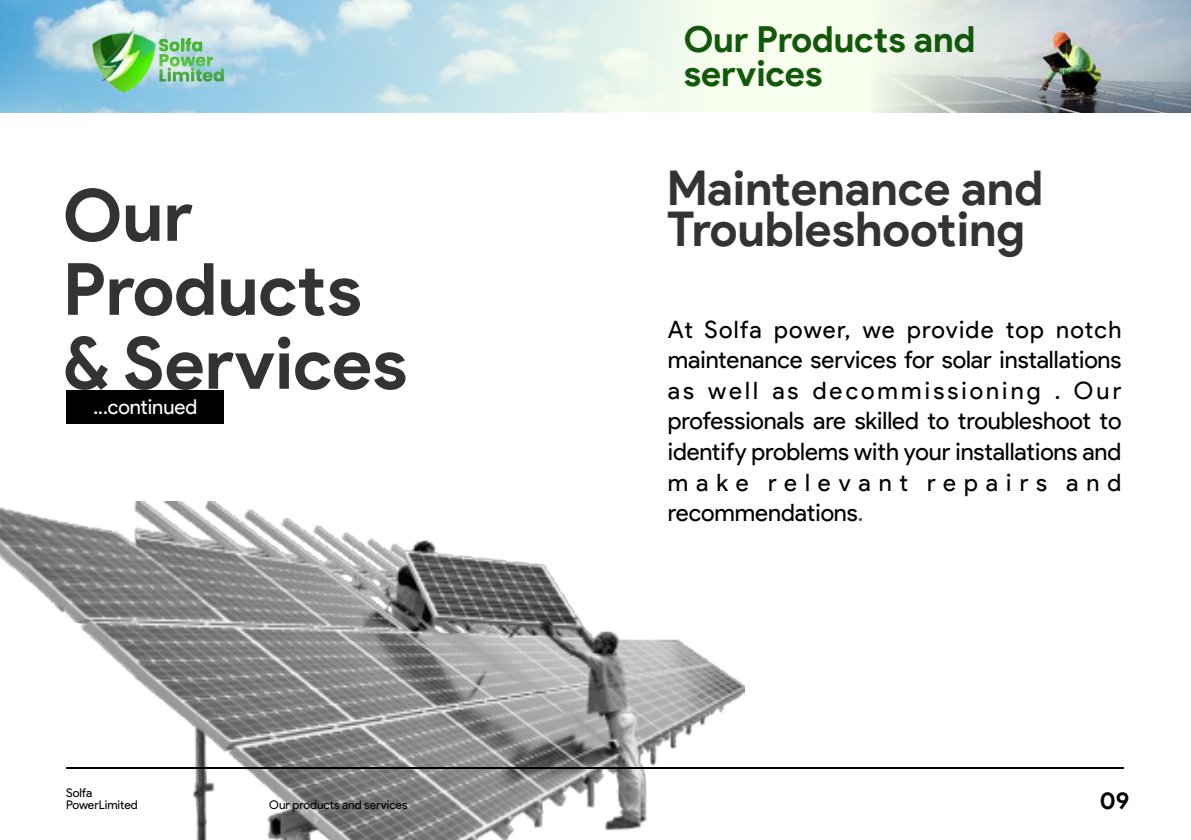
<style>
.page{position:relative;width:1191px;height:840px;background:#fff}
.page>*{position:absolute;margin:0;border:0;box-sizing:border-box;transform-origin:0 0}
.t1{font:700 72px/73.8px "Product Sans";color:#333}
.t2{font:700 48px/41px "Product Sans";color:#333}
.t3{font:700 36px/33.6px "Product Sans";color:#11580b}
.t4{font:24px/30.6px "Product Sans";letter-spacing:.005em;color:#000;text-align:justify}
.t5{font:700 24px "Product Sans";color:#000}
.t6{font:20.6px "Product Sans";color:#fff}
.t7{font:12px/12.4px "Product Sans";color:#000}
.s1{color:#585857}
</style>
<div class="page">
<img style="left:0;top:501px;width:744px;height:338px">
<hr style="left:66px;top:766px;width:1057px;height:2px;background:#000">
<div style="left:66px;top:389px;width:158px;height:34px;background:#000"></div>
<div style="left:0;top:0;width:1190px;height:112px;background:#f9ffee"></div>
<img style="left:877px;top:0;width:313px;height:112px">
<img style="left:0;top:0;width:680px;height:112px">
<img style="left:66px;top:16px;width:106px;height:80px">
<svg style="left:159px;top:38px;width:65px;height:44px;background:#92cba5"></svg>
<h1 class="t1" style="left:63px;top:178px;width:346px">Our<br>Products &amp; Services</h1>
<p class="t6" style="left:94px;top:394px;width:105px">...continued</p>
<h3 class="t3" style="left:683px;top:23px;width:293px">Our Products and services</h3>
<h2 class="t2" style="left:666px;top:167px;width:378px">Maintenance and<br>Troubleshooting</h2>
<p class="t4" style="left:668px;top:314px;width:455px">At Solfa power, we provide top notch maintenance services for solar installations as well as decommissioning . Our professionals are skilled to troubleshoot to identify problems with your installations and make relevant repairs and recommendations<span class="s1">.</span></p>
<p class="t7" style="left:66px;top:785px;width:73px">Solfa<br>PowerLimited</p>
<p class="t7" style="left:269px;top:798px;width:140px">Our products and services</p>
<p class="t5" style="left:1100px;top:785px;width:31px">09</p>
</div>
